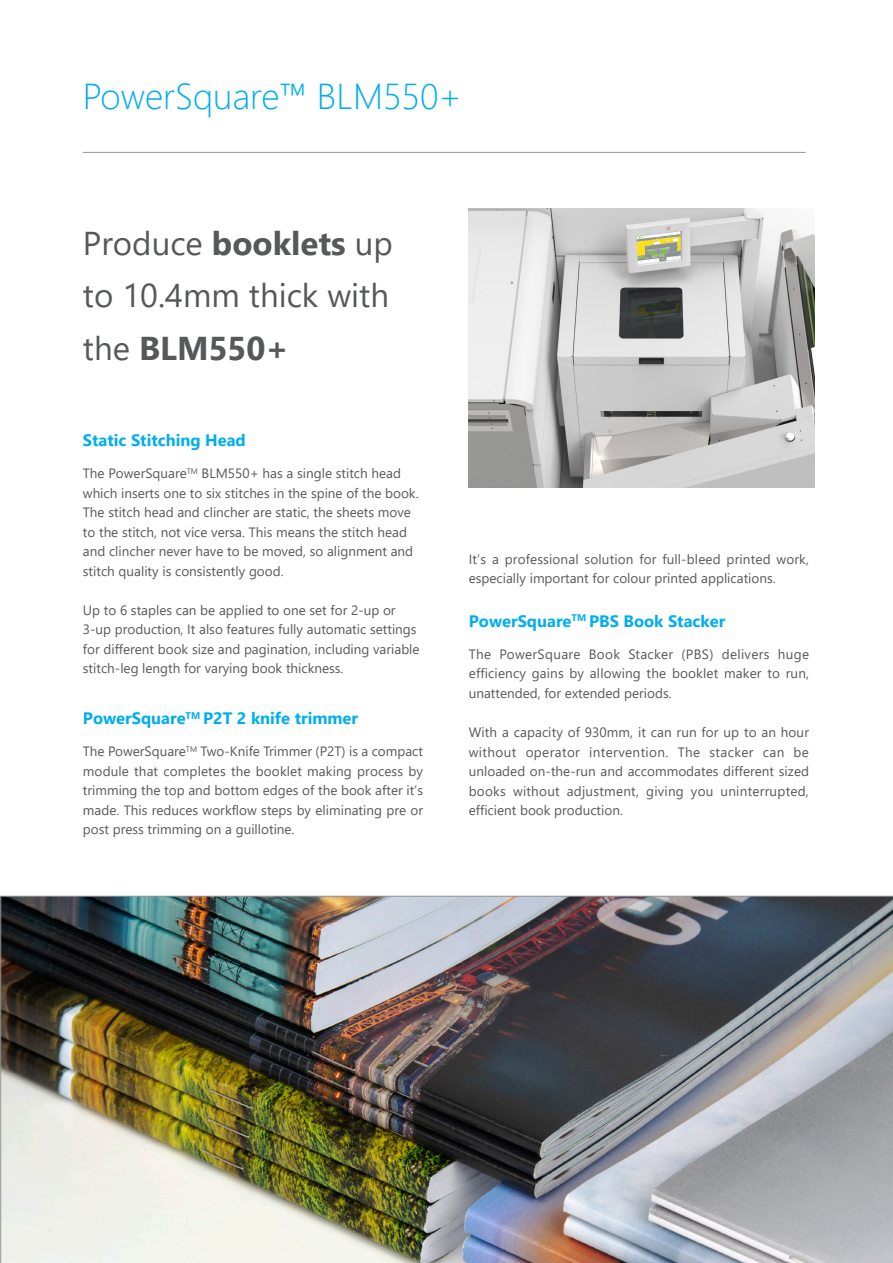
<style>
.page{position:relative;width:893px;height:1263px;background:#fff}
.page>*{position:absolute;margin:0;border:0;box-sizing:border-box;transform-origin:0 0}
.t1{font:300 36px "Segoe UI";color:#00aeef}
.t2{font:33px/52.5px "Segoe UI";color:#57585a}
.Headings{font:700 16.5px "Segoe UI";color:#00aeef}
.Headings-2{font:13.5px/19.5px "Segoe UI";color:#57585a}
.s1{font-weight:700}
</style>
<div class="page">
<hr style="left:83px;top:152px;width:723px;height:1px;background:#939598">
<img style="left:469px;top:209px;width:345px;height:278px">
<img style="left:0;top:896px;width:893px;height:367px">
<p class="t1" style="left:83px;top:62px;width:381px">PowerSquare™ BLM550+</p>
<p class="t2" style="left:83px;top:214px;width:311px">Produce <span class="s1">booklets</span> up</p>
<p class="t2" style="left:83px;top:266px;width:308px">to 10.4mm thick with the <span class="s1">BLM550+</span></p>
<p class="Headings" style="left:83px;top:424px;width:164px">Static Stitching Head</p>
<p class="Headings-2" style="left:83px;top:462px;width:337px">The PowerSquare<sup>TM</sup> BLM550+ has a single stitch head which inserts one to six stitches in the spine of the book.<br>The stitch head and clincher are static, the sheets move to the stitch, not vice versa. This means the stitch head and clincher never have to be moved, so alignment and stitch quality is consistently good.</p>
<p class="Headings-2" style="left:83px;top:599px;width:338px">Up to 6 staples can be applied to one set for 2-up or 3-up production, It also features fully automatic settings for different book size and pagination, including variable stitch-leg length for varying book thickness.</p>
<p class="Headings" style="left:83px;top:703px;width:277px">PowerSquare<sup>TM</sup> P2T 2 knife trimmer</p>
<p class="Headings-2" style="left:83px;top:741px;width:342px;text-align:justify">The PowerSquare<sup>TM</sup> Two-Knife Trimmer (P2T) is a compact module that completes the booklet making process by trimming the top and bottom edges of the book after it’s made. This reduces workflow steps by eliminating pre or post press trimming on a guillotine.</p>
<p class="Headings-2" style="left:469px;top:548px;width:342px">It’s a professional solution for full-bleed printed work, especially important for colour printed applications.</p>
<p class="Headings" style="left:469px;top:605px;width:258px">PowerSquare<sup>TM</sup> PBS Book Stacker</p>
<p class="Headings-2" style="left:469px;top:643px;width:342px;text-align:justify">The PowerSquare Book Stacker (PBS) delivers huge efficiency gains by allowing the booklet maker to run, unattended, for extended periods.</p>
<p class="Headings-2" style="left:469px;top:721px;width:342px;text-align:justify">With a capacity of 930mm, it can run for up to an hour without operator intervention. The stacker can be unloaded on-the-run and accommodates different sized books without adjustment, giving you uninterrupted, efficient book production.</p>
</div>
